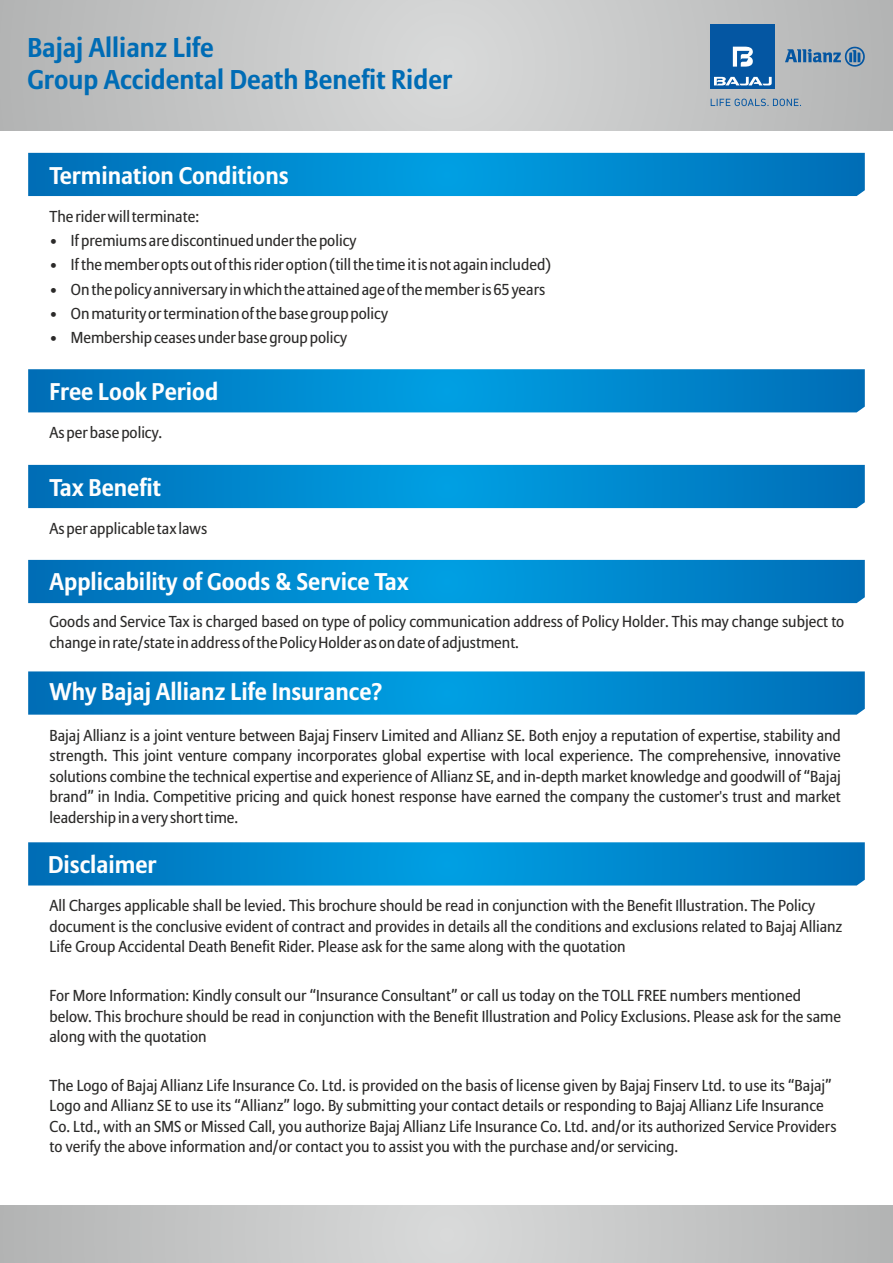
<style>
.page{position:relative;width:893px;height:1263px;background:#fff}
.page>*{position:absolute;margin:0;border:0;box-sizing:border-box;transform-origin:0 0}
.t1{font:700 27px/32px "Allianz Sans";color:#006cb5}
.t2{font:700 24px "Allianz Sans";color:#fefefe}
.t3{font:15.75px/20.5px "Allianz Sans";color:#2b2a29}
</style>
<div class="page">
<svg style="left:0;top:1205px;width:893px;height:58px;background:#c5c6c6"></svg>
<svg style="left:28px;top:671px;width:837px;height:44px;background:#0588cd"></svg>
<svg style="left:28px;top:842px;width:837px;height:43px;background:#0287cc"></svg>
<svg style="left:28px;top:560px;width:837px;height:43px;background:#0086cc"></svg>
<svg style="left:0;top:0;width:893px;height:131px;background:#c5c6c6"></svg>
<svg style="left:711px;top:99px;width:90px;height:7px"></svg>
<svg style="left:785px;top:47px;width:80px;height:20px;background:#7896b1"></svg>
<div style="left:711px;top:24px;width:64px;height:65px;background:#0456a2"></div>
<svg style="left:714px;top:77px;width:58px;height:8px"></svg>
<svg style="left:733px;top:47px;width:20px;height:20px"></svg>
<svg style="left:28px;top:153px;width:837px;height:43px;background:#0086cc"></svg>
<svg style="left:28px;top:369px;width:837px;height:43px;background:#0186cc"></svg>
<svg style="left:28px;top:465px;width:837px;height:43px;background:#0086cc"></svg>
<h1 class="t1" style="left:27px;top:33px;width:426px">Bajaj Allianz Life<br>Group Accidental Death Benefit Rider</h1>
<h2 class="t2" style="left:49px;top:165px;width:241px">Termination Conditions</h2>
<p class="t3" style="left:50px;top:207px;width:151px">The rider will terminate:</p>
<p class="t3" style="left:50px;top:232px;width:308px">• If premiums are discontinued under the policy</p>
<p class="t3" style="left:50px;top:256px;width:503px">• If the member opts out of this rider option (till the time it is not again included)</p>
<p class="t3" style="left:50px;top:280px;width:497px">• On the policy anniversary in which the attained age of the member is 65 years</p>
<p class="t3" style="left:50px;top:304px;width:340px">• On maturity or termination of the base group policy</p>
<p class="t3" style="left:50px;top:329px;width:299px">• Membership ceases under base group policy</p>
<h2 class="t2" style="left:49px;top:381px;width:170px">Free Look Period</h2>
<p class="t3" style="left:50px;top:424px;width:114px">As per base policy.</p>
<h2 class="t2" style="left:49px;top:477px;width:113px">Tax Benefit</h2>
<p class="t3" style="left:50px;top:519px;width:159px">As per applicable tax laws</p>
<h2 class="t2" style="left:50px;top:571px;width:361px">Applicability of Goods &amp; Service Tax</h2>
<p class="t3" style="left:50px;top:612px;width:796px">Goods and Service Tax is charged based on type of policy communication address of Policy Holder. This may change subject to change in rate/state in address of the Policy Holder as on date of adjustment.</p>
<h2 class="t2" style="left:49px;top:681px;width:335px">Why Bajaj Allianz Life Insurance?</h2>
<p class="t3" style="left:50px;top:726px;width:793px;text-align:justify">Bajaj Allianz is a joint venture between Bajaj Finserv Limited and Allianz SE. Both enjoy a reputation of expertise, stability and strength. This joint venture company incorporates global expertise with local experience. The comprehensive, innovative solutions combine the technical expertise and experience of Allianz SE, and in-depth market knowledge and goodwill of “Bajaj brand” in India. Competitive pricing and quick honest response have earned the company the customer's trust and market leadership in a very short time.</p>
<h2 class="t2" style="left:48px;top:854px;width:110px">Disclaimer</h2>
<p class="t3" style="left:50px;top:897px;width:794px">All Charges applicable shall be levied. This brochure should be read in conjunction with the Benefit Illustration. The Policy document is the conclusive evident of contract and provides in details all the conditions and exclusions related to Bajaj Allianz<br>Life Group Accidental Death Benefit Rider. Please ask for the same along with the quotation</p>
<p class="t3" style="left:50px;top:986px;width:793px">For More Information: Kindly consult our “Insurance Consultant” or call us today on the TOLL FREE numbers mentioned below. This brochure should be read in conjunction with the Benefit Illustration and Policy Exclusions. Please ask for the same along with the quotation</p>
<p class="t3" style="left:50px;top:1076px;width:788px">The Logo of Bajaj Allianz Life Insurance Co. Ltd. is provided on the basis of license given by Bajaj Finserv Ltd. to use its “Bajaj” Logo and Allianz SE to use its “Allianz” logo. By submitting your contact details or responding to Bajaj Allianz Life Insurance Co. Ltd., with an SMS or Missed Call, you authorize Bajaj Allianz Life Insurance Co. Ltd. and/or its authorized Service Providers to verify the above information and/or contact you to assist you with the purchase and/or servicing.</p>
</div>
